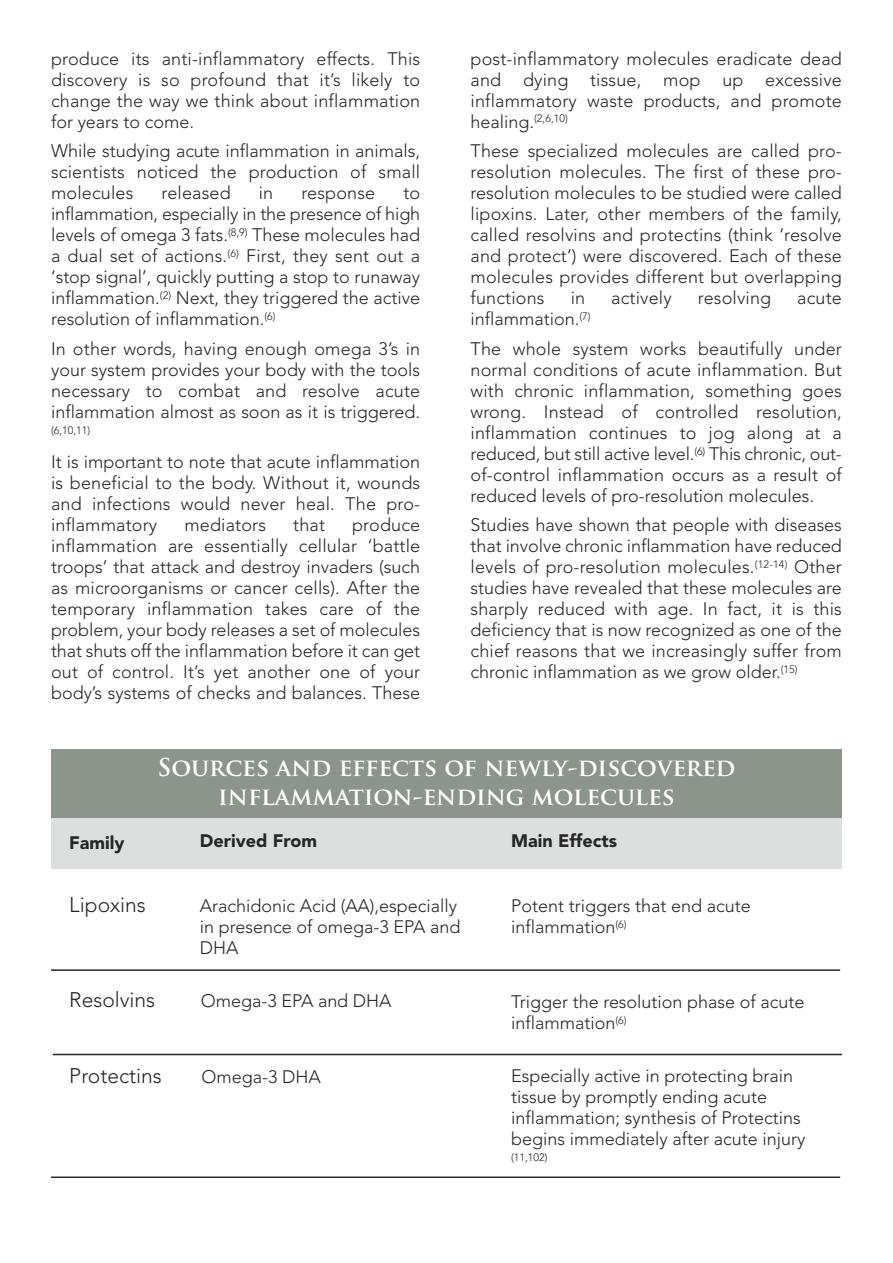
<style>
.page{position:relative;width:893px;height:1263px;background:#fff}
.page>*{position:absolute;margin:0;border:0;box-sizing:border-box;transform-origin:0 0}
.t1{font:700 24px/29.5px "Trajan Pro";color:#fff;text-align:center}
.t2{font:300 21px "Avenir";color:#272627}
.t3{font:300 18px/21px "Avenir";color:#272627;text-align:justify}
.t4{font:900 18px "Avenir";color:#272627}
.t5{font:300 10.8px "Avenir";color:#272627}
</style>
<div class="page">
<div style="left:51px;top:818px;width:791px;height:50px;background:#dcdfdd"></div>
<div style="left:51px;top:749px;width:791px;height:69px;background:#8c958c"></div>
<hr style="left:51px;top:969px;width:789px;height:2px;background:#272627">
<hr style="left:53px;top:1054px;width:789px;height:1px;background:#272627">
<hr style="left:51px;top:1176px;width:789px;height:2px;background:#272627">
<p class="t3" style="left:51px;top:49px;width:371px">produce its anti-inflammatory effects. This discovery is so profound that it’s likely to change the way we think about inflammation for years to come.</p>
<p class="t3" style="left:51px;top:142px;width:371px">While studying acute inflammation in animals, scientists noticed the production of small molecules</p>
<p class="t3" style="left:162px;top:184px;width:71px">released</p>
<p class="t3" style="left:259px;top:184px;width:16px">in</p>
<p class="t3" style="left:301px;top:184px;width:75px">response</p>
<p class="t3" style="left:51px;top:184px;width:371px;text-indent:352px">to inflammation, especially in the presence of high levels of omega 3 fats.<sup>(8,9)</sup> These molecules had a dual set of actions.<sup>(6)</sup> First, they sent out a ‘stop signal’, quickly putting a stop to runaway inflammation.<sup>(2)</sup> Next, they triggered the active resolution of inflammation.<sup>(6)</sup></p>
<p class="t3" style="left:51px;top:339px;width:371px">In other words, having enough omega 3’s in your system provides your body with the tools necessary to combat and resolve acute inflammation almost as soon as it is triggered.</p>
<p class="t5" style="left:51px;top:425px;width:41px">(6,10,11)</p>
<p class="t3" style="left:51px;top:453px;width:371px">It is important to note that acute inflammation is beneficial to the body. Without it, wounds and infections would never heal. The pro&shy;inflammatory</p>
<p class="t3" style="left:51px;top:516px;width:371px;text-indent:301px">produce inflammation are essentially cellular ‘battle troops’ that attack and destroy invaders (such as microorganisms or cancer cells). After the temporary inflammation takes care of the problem, your body releases a set of molecules that shuts off the inflammation before it can get out of control. It’s yet another one of your body’s systems of checks and balances. These</p>
<p class="t3" style="left:184px;top:516px;width:83px">mediators</p>
<p class="t3" style="left:293px;top:516px;width:33px">that</p>
<p class="t3" style="left:471px;top:49px;width:373px">post-inflammatory molecules eradicate dead and dying tissue, mop up excessive inflammatory waste products, and promote healing.<sup>(2,6,10)</sup></p>
<p class="t3" style="left:471px;top:142px;width:373px">These specialized molecules are called pro&shy;resolution molecules. The first of these pro&shy;resolution molecules to be studied were called lipoxins. Later, other members of the family, called resolvins and protectins (think ‘resolve and protect’) were discovered. Each of these molecules provides different but overlapping functions</p>
<p class="t3" style="left:571px;top:289px;width:16px">in</p>
<p class="t3" style="left:611px;top:289px;width:62px">actively</p>
<p class="t3" style="left:698px;top:289px;width:75px">resolving</p>
<p class="t3" style="left:797px;top:289px;width:46px">acute</p>
<p class="t3" style="left:471px;top:306px;width:373px;line-height:29.5px">inflammation.<sup>(7)<br></sup>The whole system works beautifully under</p>
<p class="t3" style="left:471px;top:360px;width:373px">normal conditions of acute inflammation. But with chronic inflammation, something goes wrong. Instead of controlled resolution, inflammation continues to jog along at a reduced, but still active level.<sup>(6)</sup> This chronic, out&shy;of-control inflammation occurs as a result of reduced levels of pro-resolution molecules.</p>
<p class="t3" style="left:471px;top:516px;width:373px">Studies have shown that people with diseases that involve chronic inflammation have reduced levels of pro-resolution molecules.<sup>(12-14)</sup> Other studies have revealed that these molecules are sharply reduced with age. In fact, it is this deficiency that is now recognized as one of the chief reasons that we increasingly suffer from chronic inflammation as we grow older.<sup>(15)</sup></p>
<p class="t4" style="left:69px;top:835px;width:57px">Family</p>
<h1 class="t1" style="left:157px;top:755px;width:579px">SOURCES AND EFFECTS OF NEWLY-DISCOVERED<br>INFLAMMATION-ENDING MOLECULES</h1>
<p class="t4" style="left:200px;top:833px;width:119px">Derived From</p>
<p class="t4" style="left:511px;top:833px;width:107px">Main Effects</p>
<p class="t2" style="left:69px;top:896px;width:78px">Lipoxins</p>
<p class="t2" style="left:69px;top:991px;width:87px">Resolvins</p>
<p class="t3" style="left:200px;top:896px;width:262px;text-align:left">Arachidonic Acid (AA),especially in presence of omega-3 EPA and<br>DHA</p>
<p class="t3" style="left:201px;top:992px;width:192px">Omega-3 EPA and DHA</p>
<p class="t3" style="left:511px;top:897px;width:241px">Potent triggers that end acute inflammation<sup>(6)</sup></p>
<p class="t3" style="left:511px;top:993px;width:295px">Trigger the resolution phase of acute inflammation<sup>(6)</sup></p>
<p class="t2" style="left:69px;top:1067px;width:94px">Protectins</p>
<p class="t3" style="left:202px;top:1067px;width:121px">Omega-3 DHA</p>
<p class="t3" style="left:511px;top:1067px;width:296px;text-align:left">Especially active in protecting brain tissue by promptly ending acute inflammation; synthesis of Protectins begins immediately after acute injury</p>
<p class="t5" style="left:511px;top:1153px;width:38px">(11,102)</p>
</div>
